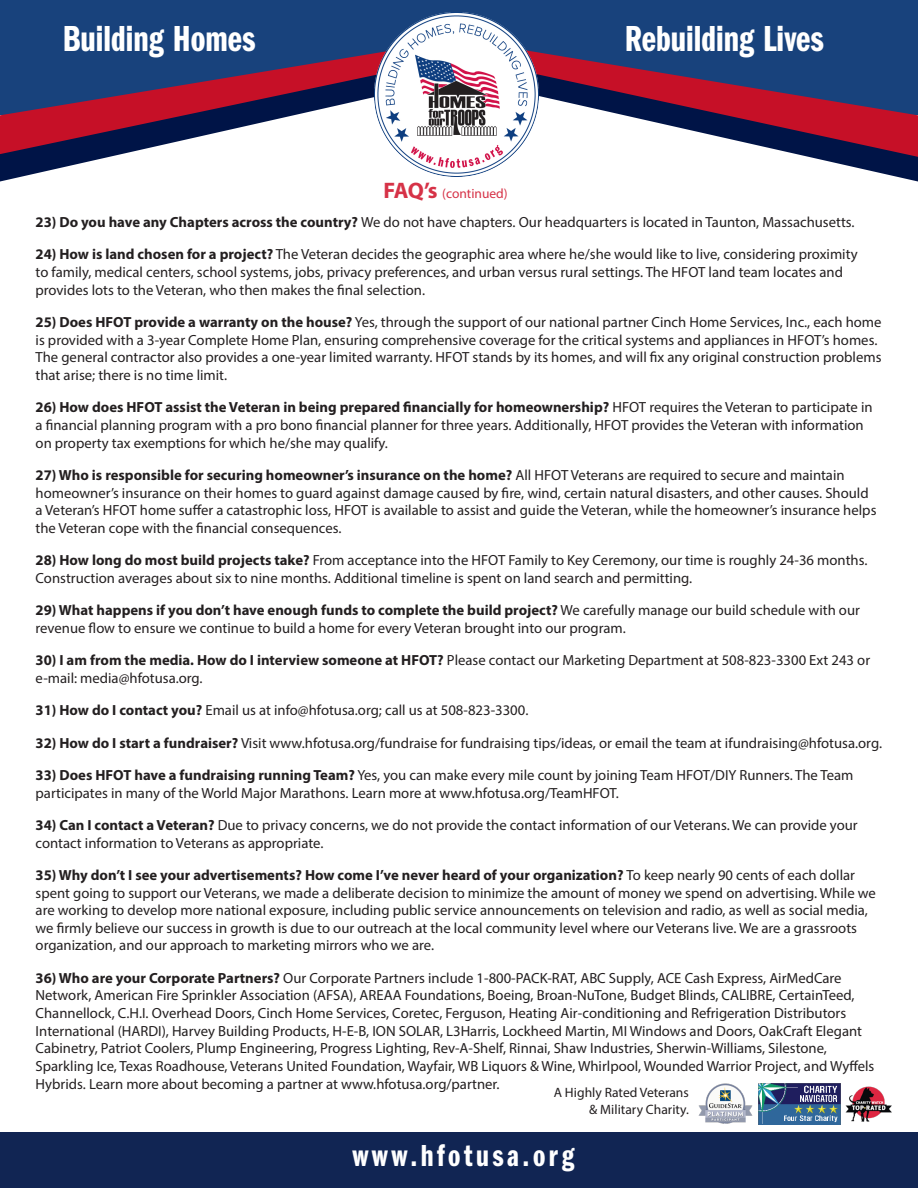
<style>
.page{position:relative;width:918px;height:1188px;background:#fff}
.page>*{position:absolute;margin:0;border:0;box-sizing:border-box;transform-origin:0 0}
.t1{font:37.5px "Franklin Gothic URW Com Dem";color:#fff}
.t2{font:31.5px "Franklin Gothic URW Com Dem";letter-spacing:.11em;color:#fff}
.t3{font:14.7px/17.7px "Myriad Pro";color:#231f20}
.t4{font:13.5px "Myriad Pro";color:#231f20}
.t5{font:13.5px "Myriad Pro";color:#d63247}
.s1{font-weight:700;font-size:22.5px}
.s2{font-weight:700}
</style>
<div class="page">
<div style="left:0;top:0;width:918px;height:115px;background:#18427c"></div>
<svg style="left:0;top:157px;width:918px;height:25px"></svg>
<svg style="left:0;top:52px;width:918px;height:105px"></svg>
<img style="left:374px;top:12px;width:165px;height:165px">
<div style="left:0;top:1133px;width:918px;height:55px;background:#112553"></div>
<img style="left:758px;top:1083px;width:82px;height:41px">
<img style="left:699px;top:1084px;width:54px;height:39px">
<img style="left:845px;top:1086px;width:46px;height:36px">
<p class="t1" style="left:63px;top:13px;width:194px">Building Homes</p>
<p class="t1" style="left:625px;top:13px;width:201px">Rebuilding Lives</p>
<p class="t5" style="left:383px;top:186px;width:126px"><span class="s1">FAQ’s</span> (continued)</p>
<p class="t3" style="left:36px;top:213px;width:821px"><span class="s2">23) Do you have any Chapters across the country?</span> We do not have chapters. Our headquarters is located in Taunton, Massachusetts.</p>
<p class="t3" style="left:36px;top:245px;width:824px"><span class="s2">24) How is land chosen for a project?</span> The Veteran decides the geographic area where he/she would like to live, considering proximity to family, medical centers, school systems, jobs, privacy preferences, and urban versus rural settings. The HFOT land team locates and provides lots to the Veteran, who then makes the final selection.</p>
<p class="t3" style="left:36px;top:313px;width:848px"><span class="s2">25) Does HFOT provide a warranty on the house?</span> Yes, through the support of our national partner Cinch Home Services, Inc., each home is provided with a 3-year Complete Home Plan, ensuring comprehensive coverage for the critical systems and appliances in HFOT’s homes.<br>The general contractor also provides a one-year limited warranty. HFOT stands by its homes, and will fix any original construction problems that arise; there is no time limit.</p>
<p class="t3" style="left:36px;top:398px;width:839px"><span class="s2">26) How does HFOT assist the Veteran in being prepared financially for homeownership?</span> HFOT requires the Veteran to participate in a financial planning program with a pro bono financial planner for three years. Additionally, HFOT provides the Veteran with information on property tax exemptions for which he/she may qualify.</p>
<p class="t3" style="left:36px;top:466px;width:842px"><span class="s2">27) Who is responsible for securing homeowner’s insurance on the home?</span> All HFOT Veterans are required to secure and maintain homeowner’s insurance on their homes to guard against damage caused by fire, wind, certain natural disasters, and other causes. Should a Veteran’s HFOT home suffer a catastrophic loss, HFOT is available to assist and guide the Veteran, while the homeowner’s insurance helps the Veteran cope with the financial consequences.</p>
<p class="t3" style="left:36px;top:551px;width:833px"><span class="s2">28) How long do most build projects take?</span> From acceptance into the HFOT Family to Key Ceremony, our time is roughly 24-36 months.<br>Construction averages about six to nine months. Additional timeline is spent on land search and permitting.</p>
<p class="t3" style="left:36px;top:601px;width:826px"><span class="s2">29) What happens if you don’t have enough funds to complete the build project?</span> We carefully manage our build schedule with our revenue flow to ensure we continue to build a home for every Veteran brought into our program.</p>
<p class="t3" style="left:36px;top:651px;width:836px"><span class="s2">30) I am from the media. How do I interview someone at HFOT?</span> Please contact our Marketing Department at 508-823-3300 Ext 243 or e-mail: media@hfotusa.org.</p>
<p class="t3" style="left:36px;top:701px;width:494px"><span class="s2">31) How do I contact you?</span> Email us at info@hfotusa.org; call us at 508-823-3300.</p>
<p class="t3" style="left:36px;top:734px;width:848px"><span class="s2">32) How do I start a fundraiser?</span> Visit www.hfotusa.org/fundraise for fundraising tips/ideas, or email the team at ifundraising@hfotusa.org.</p>
<p class="t3" style="left:36px;top:766px;width:819px"><span class="s2">33) Does HFOT have a fundraising running Team?</span> Yes, you can make every mile count by joining Team HFOT/DIY Runners. The Team participates in many of the World Major Marathons. Learn more at www.hfotusa.org/TeamHFOT.</p>
<p class="t3" style="left:36px;top:816px;width:824px"><span class="s2">34) Can I contact a Veteran?</span> Due to privacy concerns, we do not provide the contact information of our Veterans. We can provide your contact information to Veterans as appropriate.</p>
<p class="t3" style="left:36px;top:866px;width:842px"><span class="s2">35) Why don’t I see your advertisements? How come I’ve never heard of your organization?</span> To keep nearly 90 cents of each dollar spent going to support our Veterans, we made a deliberate decision to minimize the amount of money we spend on advertising. While we are working to develop more national exposure, including public service announcements on television and radio, as well as social media, we firmly believe our success in growth is due to our outreach at the local community level where our Veterans live. We are a grassroots organization, and our approach to marketing mirrors who we are.</p>
<p class="t3" style="left:36px;top:969px;width:840px"><span class="s2">36) Who are your Corporate Partners?</span> Our Corporate Partners include 1-800-PACK-RAT, ABC Supply, ACE Cash Express, AirMedCare Network, American Fire Sprinkler Association (AFSA), AREAA Foundations, Boeing, Broan-NuTone, Budget Blinds, CALIBRE, CertainTeed, Channellock, C.H.I. Overhead Doors, Cinch Home Services, Coretec, Ferguson, Heating Air-conditioning and Refrigeration Distributors International (HARDI), Harvey Building Products, H-E-B, ION SOLAR, L3Harris, Lockheed Martin, MI Windows and Doors, OakCraft Elegant Cabinetry, Patriot Coolers, Plump Engineering, Progress Lighting, Rev-A-Shelf, Rinnai, Shaw Industries, Sherwin-Williams, Silestone, Sparkling Ice, Texas Roadhouse, Veterans United Foundation, Wayfair, WB Liquors &amp; Wine, Whirlpool, Wounded Warrior Project, and Wyffels Hybrids. Learn more about becoming a partner at www.hfotusa.org/partner.</p>
<p class="t4" style="left:554px;top:1085px;width:137px">A Highly Rated Veterans</p>
<p class="t4" style="left:589px;top:1101px;width:101px">&amp; Military Charity.</p>
<p class="t2" style="left:352px;top:1134px;width:223px">www.hfotusa.org</p>
</div>
